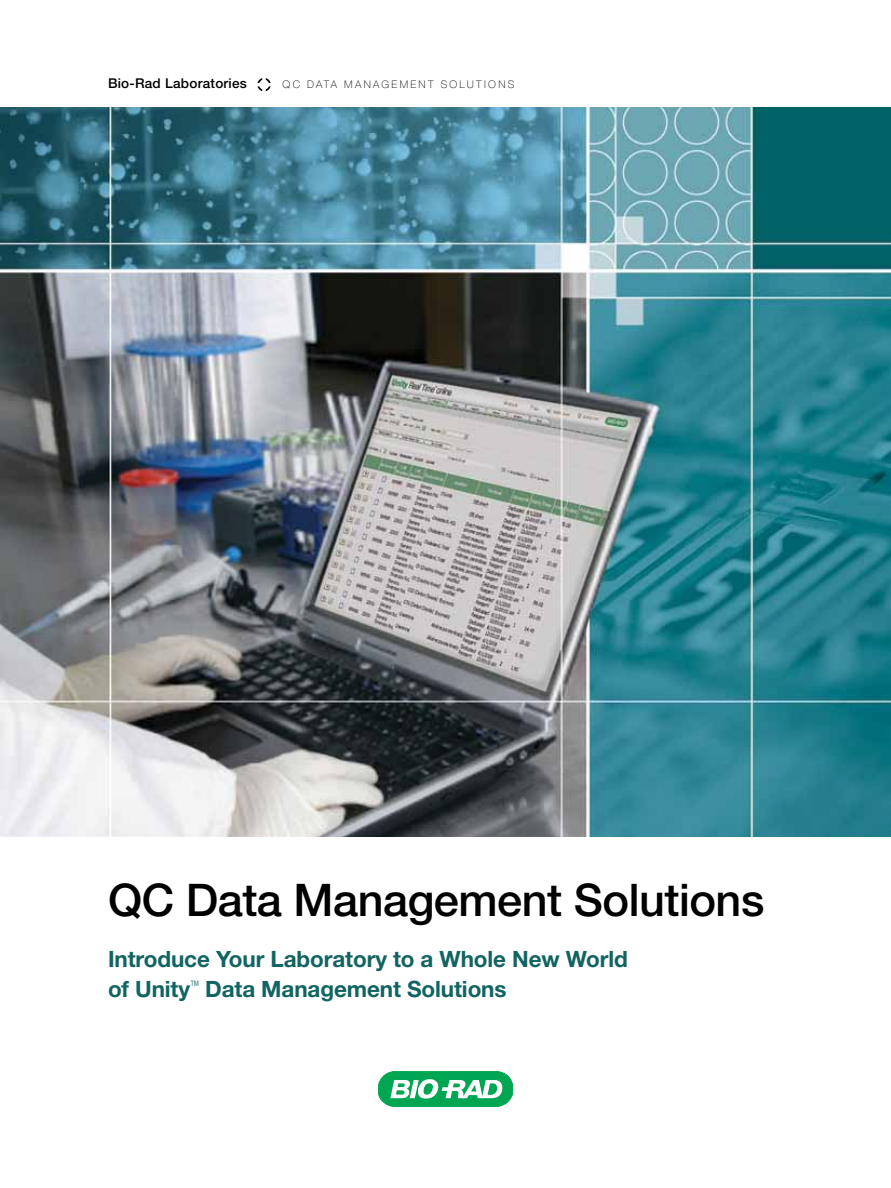
<style>
.page{position:relative;width:891px;height:1188px;background:#fff}
.page>*{position:absolute;margin:0;border:0;box-sizing:border-box;transform-origin:0 0}
.t1{font:500 45px "Helvetica Neue LT Pro";letter-spacing:-.01em;color:#000}
.t2{font:700 22.5px/30px "Helvetica Neue LT Pro";letter-spacing:-.005em;color:#116461}
.t3{font:500 13.5px "Helvetica Neue LT Pro";letter-spacing:.02em;color:#000}
.t4{font:100 10.5px "Helvetica Neue LT Pro";letter-spacing:.22em;color:#000}
</style>
<div class="page">
<svg style="left:257px;top:78px;width:14px;height:13px"></svg>
<svg style="left:378px;top:1071px;width:135px;height:36px"></svg>
<img style="left:0;top:108px;width:891px;height:729px">
<p class="t3" style="left:108px;top:76px;width:140px">Bio-Rad Laboratories</p>
<p class="t4" style="left:283px;top:78px;width:233px">QC DATA MAN AGEMEN T SOLU TI ON S</p>
<h1 class="t1" style="left:108px;top:873px;width:658px">QC Data Management Solutions</h1>
<p class="t2" style="left:108px;top:943px;width:521px">Introduce Your Laboratory to a Whole New World of Unity<sup>™</sup> Data Management Solutions</p>
</div>
